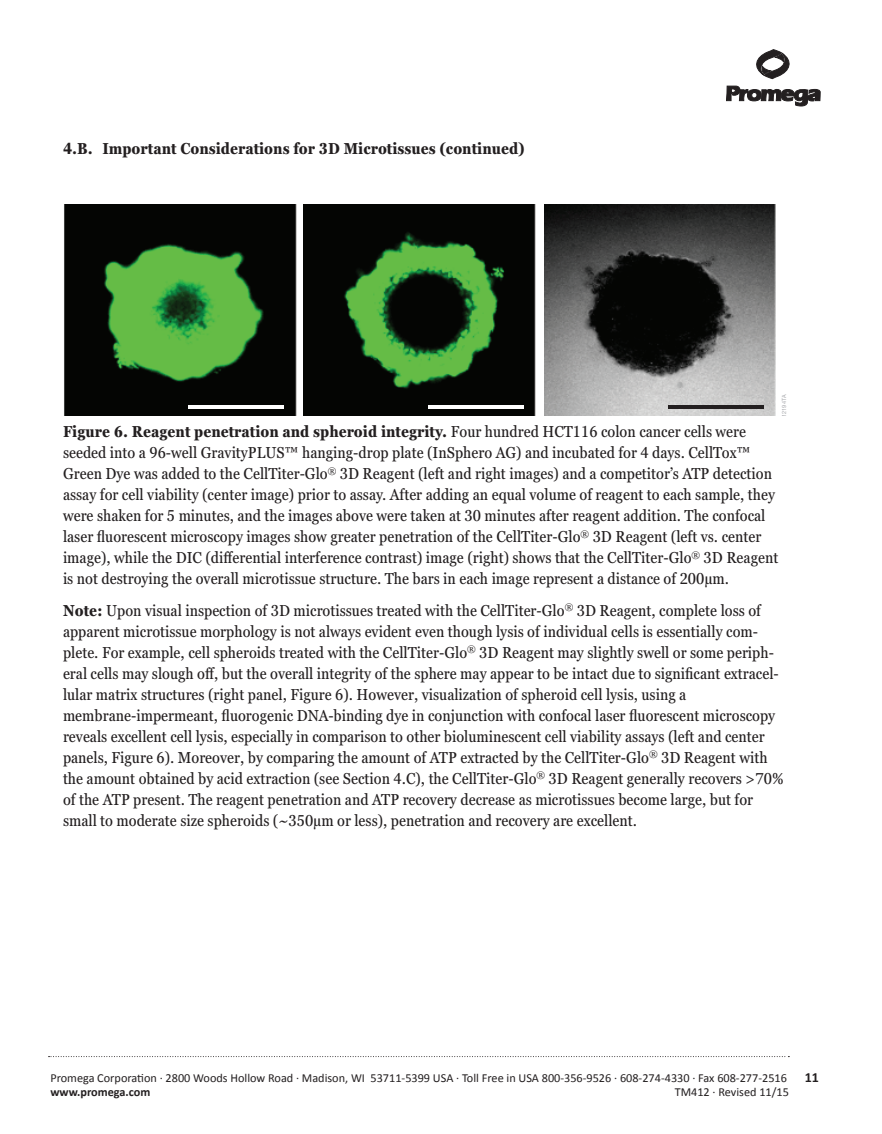
<style>
.page{position:relative;width:882px;height:1134px;background:#fff}
.page>*{position:absolute;margin:0;border:0;box-sizing:border-box;transform-origin:0 0}
.Text{font:condensed 15.75px/21px "Georgia Pro";color:#231f20}
.Figure_Legend{font:condensed 15.75px/21px "Georgia Pro";color:#231f20}
.Head2__continued{font:700 condensed 15.75px "Georgia Pro";color:#231f20}
.t1{font:700 14px "Calibri";color:#231f20}
.t2{font:12.25px "Calibri";color:#231f20}
.t3{font:700 12.25px "Calibri";color:#231f20}
.t4{font:5.77px "Helvetica Neue";letter-spacing:.02em;color:#a8a9ad}
.s1{font-weight:700}
</style>
<div class="page">
<svg style="left:756px;top:50px;width:34px;height:29px"></svg>
<svg style="left:726px;top:86px;width:94px;height:20px"></svg>
<svg style="left:49px;top:1056px;width:740px;height:1px"></svg>
<img style="left:64px;top:204px;width:232px;height:212px">
<img style="left:304px;top:204px;width:232px;height:212px">
<img style="left:544px;top:204px;width:232px;height:212px">
<hr style="left:189px;top:405px;width:95px;height:4px;background:#fff">
<hr style="left:428px;top:405px;width:96px;height:4px;background:#fff">
<hr style="left:668px;top:405px;width:96px;height:4px;background:#231f20">
<p class="Head2__continued" style="left:63px;top:139px;width:463px">4.B. Important Considerations for 3D Microtissues (continued)</p>
<p class="t4" style="left:781px;top:417px;width:24px;rotate:-90deg">12194TA</p>
<p class="Figure_Legend" style="left:63px;top:422px;width:717px"><span class="s1">Figure 6. Reagent penetration and spheroid integrity.</span> Four hundred HCT116 colon cancer cells were seeded into a 96-well GravityPLUS™ hanging-drop plate (InSphero AG) and incubated for 4 days. CellTox™ Green Dye was added to the CellTiter-Glo<sup>®</sup> 3D Reagent (left and right images) and a competitor’s ATP detection assay for cell viability (center image) prior to assay. After adding an equal volume of reagent to each sample, they were shaken for 5 minutes, and the images above were taken at 30 minutes after reagent addition. The confocal laser fluorescent microscopy images show greater penetration of the CellTiter-Glo<sup>®</sup> 3D Reagent (left vs. center image), while the DIC (differential interference contrast) image (right) shows that the CellTiter-Glo<sup>®</sup> 3D Reagent is not destroying the overall microtissue structure. The bars in each image represent a distance of 200µm.</p>
<p class="Text" style="left:63px;top:600px;width:723px"><span class="s1">Note:</span> Upon visual inspection of 3D microtissues treated with the CellTiter-Glo<sup>®</sup> 3D Reagent, complete loss of apparent microtissue morphology is not always evident even though lysis of individual cells is essentially com&shy;plete. For example, cell spheroids treated with the CellTiter-Glo<sup>®</sup> 3D Reagent may slightly swell or some periph&shy;eral cells may slough off, but the overall integrity of the sphere may appear to be intact due to significant extracel&shy;lular matrix structures (right panel, Figure 6). However, visualization of spheroid cell lysis, using a membrane-impermeant, fluorogenic DNA-binding dye in conjunction with confocal laser fluorescent microscopy reveals excellent cell lysis, especially in comparison to other bioluminescent cell viability assays (left and center panels, Figure 6). Moreover, by comparing the amount of ATP extracted by the CellTiter-Glo<sup>®</sup> 3D Reagent with the amount obtained by acid extraction (see Section 4.C), the CellTiter-Glo<sup>®</sup> 3D Reagent generally recovers &gt;70% of the ATP present. The reagent penetration and ATP recovery decrease as microtissues become large, but for small to moderate size spheroids (~350µm or less), penetration and recovery are excellent.</p>
<p class="t2" style="left:50px;top:1070px;width:738px">Promega Corporation · 2800 Woods Hollow Road · Madison, WI 53711-5399 USA · Toll Free in USA 800-356-9526 · 608-274-4330 · Fax 608-277-2516</p>
<p class="t1" style="left:805px;top:1068px;width:16px">11</p>
<p class="t3" style="left:50px;top:1084px;width:102px">www.promega.com</p>
<p class="t2" style="left:675px;top:1084px;width:116px">TM412 · Revised 11/15</p>
</div>
